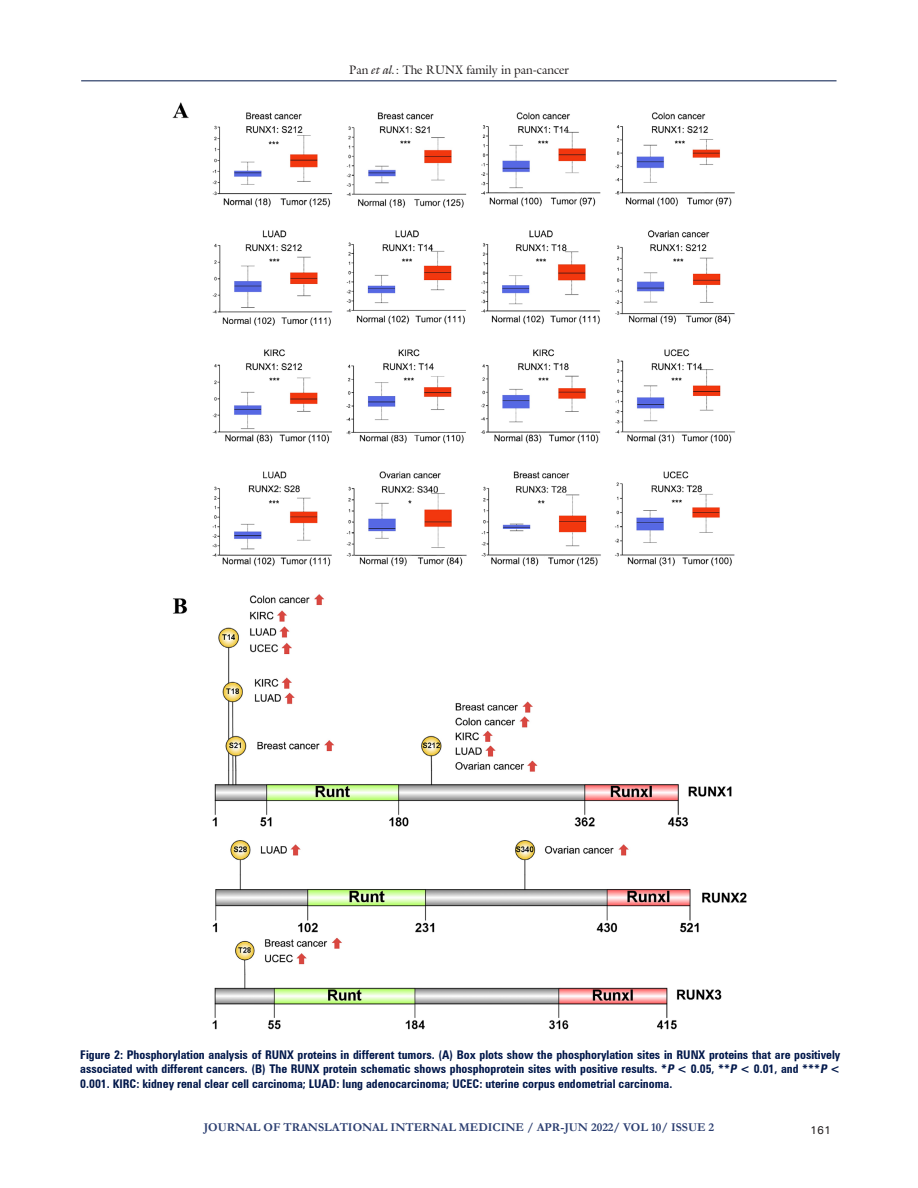
<style>
.page{position:relative;width:918px;height:1188px;background:#fff}
.page>*{position:absolute;margin:0;border:0;box-sizing:border-box;transform-origin:0 0}
.FGC{font:700 condensed 12px/14.4px "Zurich BT";color:#00174a;text-align:justify}
.t1{font:700 12px "Garamond";color:#2a3d70}
.t2{font:12px "Galliard IT Cby BT";color:#231f20}
.t3{font:500 11.25px "Univers";color:#231f20}
.s1{font-style:italic}
</style>
<div class="page">
<hr style="left:81px;top:80px;width:756px;height:1px;background:#00174a">
<img style="left:172px;top:102px;width:575px;height:928px">
<p class="t2" style="left:349px;top:62px;width:221px">Pan <span class="s1">et al.</span>: The RUNX family in pan-cancer</p>
<p class="FGC" style="left:80px;top:1047px;width:762px">Figure 2: Phosphorylation analysis of RUNX proteins in different tumors. (A) Box plots show the phosphorylation sites in RUNX proteins that are positively associated with different cancers. (B) The RUNX protein schematic shows phosphoprotein sites with positive results. *<span class="s1">P</span> &lt; 0.05, **<span class="s1">P</span> &lt; 0.01, and ***<span class="s1">P</span> &lt; 0.001. KIRC: kidney renal clear cell carcinoma; LUAD: lung adenocarcinoma; UCEC: uterine corpus endometrial carcinoma.</p>
<p class="t1" style="left:204px;top:1119px;width:512px">JOURNAL OF TRANSLATIONAL INTERNAL MEDICINE / APR-JUN 2022/ VOL 10/ ISSUE 2</p>
<p class="t3" style="left:810px;top:1123px;width:23px">161</p>
</div>
